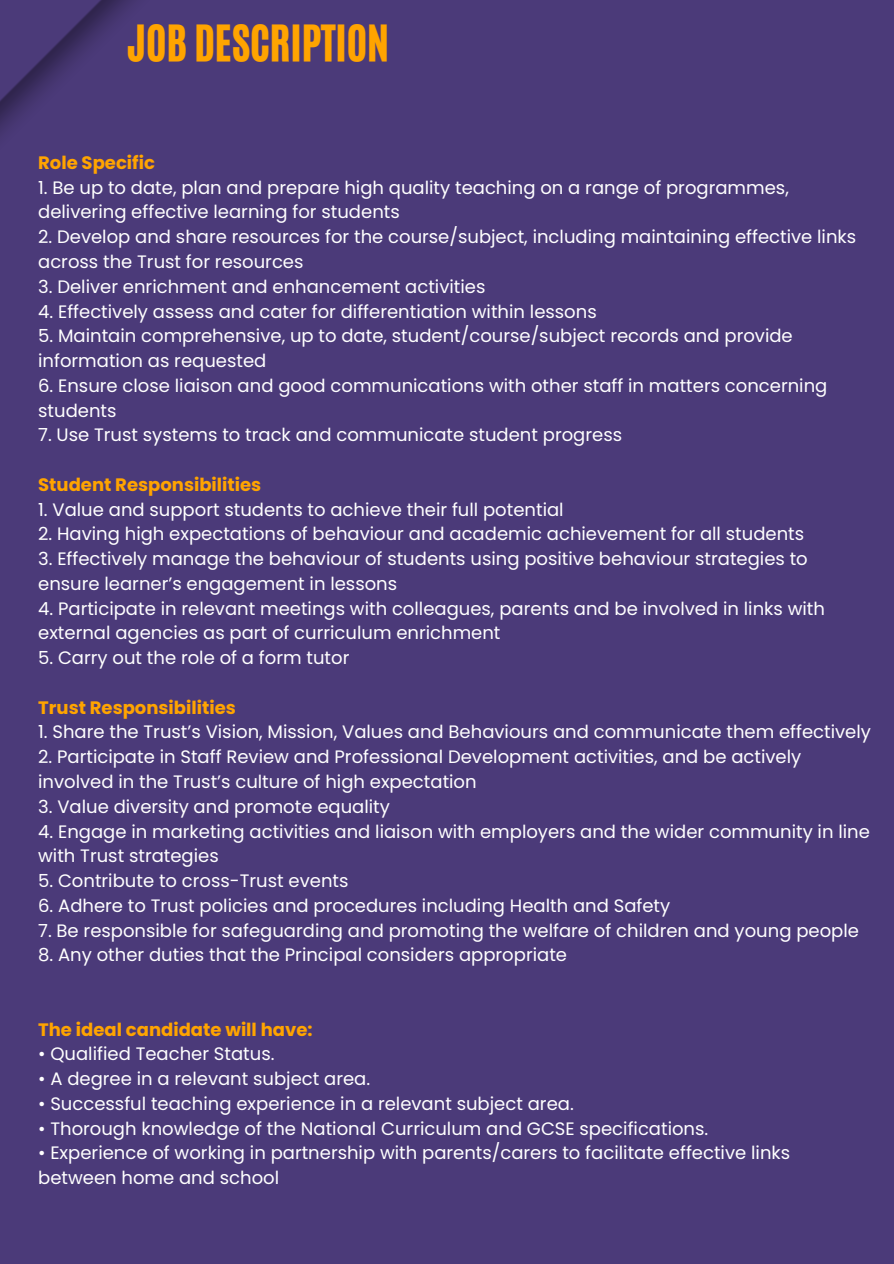
<style>
.page{position:relative;width:894px;height:1264px;background:#fff}
.page>*{position:absolute;margin:0;border:0;box-sizing:border-box;transform-origin:0 0}
.t1{font:41.85px "CA Generated";color:#ffa400}
.t2{font:18px/24.8px "Poppins";color:#fff}
.t3{font:700 18px "Poppins";color:#ffa400}
</style>
<div class="page">
<div style="left:0;top:0;width:893px;height:1263px;background:#4b3a79"></div>
<img style="left:0;top:0;width:133px;height:133px">
<p class="t1" style="left:127px;top:13px;width:263px">JOB DESCRIPTION</p>
<h1 class="t3" style="left:38px;top:150px;width:118px">Role Specific</h1>
<p class="t2" style="left:38px;top:175px;width:752px">1. Be up to date, plan and prepare high quality teaching on a range of programmes, delivering effective learning for students</p>
<p class="t2" style="left:38px;top:224px;width:819px">2. Develop and share resources for the course/subject, including maintaining effective links across the Trust for resources</p>
<p class="t2" style="left:38px;top:274px;width:448px">3. Deliver enrichment and enhancement activities</p>
<p class="t2" style="left:38px;top:299px;width:560px">4. Effectively assess and cater for differentiation within lessons</p>
<p class="t2" style="left:38px;top:323px;width:756px">5. Maintain comprehensive, up to date, student/course/subject records and provide information as requested</p>
<p class="t2" style="left:38px;top:373px;width:790px">6. Ensure close liaison and good communications with other staff in matters concerning students</p>
<p class="t2" style="left:38px;top:422px;width:585px">7. Use Trust systems to track and communicate student progress</p>
<p class="t3" style="left:38px;top:472px;width:225px">Student Responsibilities</p>
<p class="t2" style="left:38px;top:497px;width:527px">1. Value and support students to achieve their full potential</p>
<p class="t2" style="left:38px;top:521px;width:767px">2. Having high expectations of behaviour and academic achievement for all students</p>
<p class="t2" style="left:38px;top:546px;width:771px">3. Effectively manage the behaviour of students using positive behaviour strategies to ensure learner’s engagement in lessons</p>
<p class="t2" style="left:38px;top:596px;width:788px">4. Participate in relevant meetings with colleagues, parents and be involved in links with external agencies as part of curriculum enrichment</p>
<p class="t2" style="left:38px;top:645px;width:312px">5. Carry out the role of a form tutor</p>
<p class="t3" style="left:38px;top:694px;width:199px">Trust Responsibilities</p>
<p class="t2" style="left:38px;top:719px;width:834px">1. Share the Trust’s Vision, Mission, Values and Behaviours and communicate them effectively</p>
<p class="t2" style="left:38px;top:744px;width:764px">2. Participate in Staff Review and Professional Development activities, and be actively involved in the Trust’s culture of high expectation</p>
<p class="t2" style="left:38px;top:794px;width:353px">3. Value diversity and promote equality</p>
<p class="t2" style="left:38px;top:818px;width:833px">4. Engage in marketing activities and liaison with employers and the wider community in line with Trust strategies</p>
<p class="t2" style="left:38px;top:868px;width:312px">5. Contribute to cross-Trust events</p>
<p class="t2" style="left:38px;top:893px;width:633px">6. Adhere to Trust policies and procedures including Health and Safety</p>
<p class="t2" style="left:38px;top:917px;width:822px">7. Be responsible for safeguarding and promoting the welfare of children and young people</p>
<p class="t2" style="left:38px;top:942px;width:530px">8. Any other duties that the Principal considers appropriate</p>
<p class="t3" style="left:38px;top:1016px;width:276px">The ideal candidate will have:</p>
<p class="t2" style="left:38px;top:1041px;width:238px">• Qualified Teacher Status.</p>
<p class="t2" style="left:38px;top:1066px;width:333px">• A degree in a relevant subject area.</p>
<p class="t2" style="left:38px;top:1091px;width:537px">• Successful teaching experience in a relevant subject area.</p>
<p class="t2" style="left:38px;top:1115px;width:671px">• Thorough knowledge of the National Curriculum and GCSE specifications.</p>
<p class="t2" style="left:38px;top:1140px;width:753px">• Experience of working in partnership with parents/carers to facilitate effective links between home and school</p>
</div>
